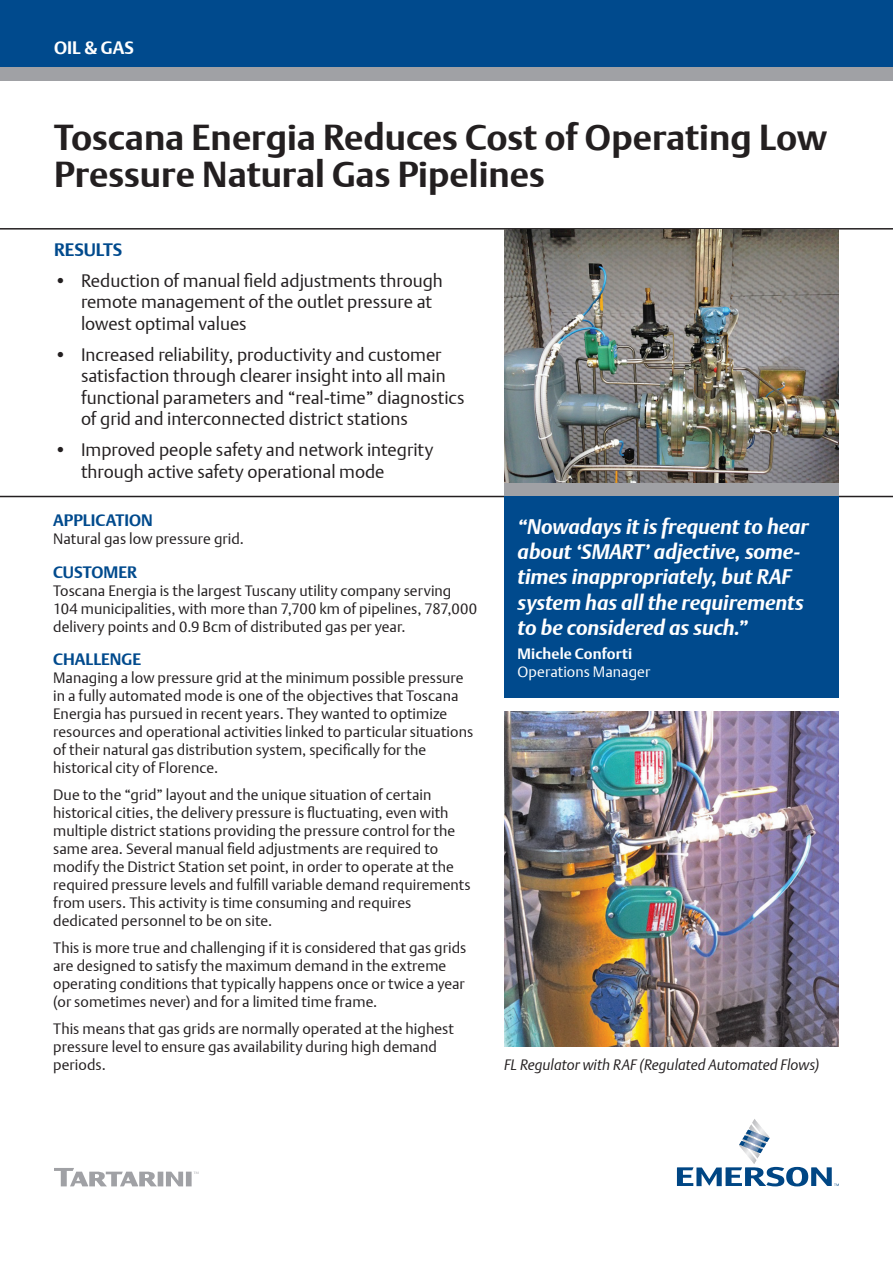
<style>
.page{position:relative;width:893px;height:1263px;background:#fff}
.page>*{position:absolute;margin:0;border:0;box-sizing:border-box;transform-origin:0 0}
.t1{font:700 36px/37.5px "DTL Argo T";color:#231f20}
.t2{font:italic 700 21px/25.2px "DTL Argo T";letter-spacing:-.005em;color:#fff}
.t3{font:18px/21.6px "DTL Argo T Light";color:#231f20}
.t4{font:700 18px "DTL Argo T";letter-spacing:.005em;color:#fff}
.t5{font:700 18px "DTL Argo T";color:#004a8d}
.t6{font:700 16.5px "DTL Argo T";letter-spacing:.005em;color:#004a8d}
.t7{font:15px/18px "DTL Argo T Light";letter-spacing:.005em;color:#231f20}
.t8{font:italic 15px "DTL Argo T Light";letter-spacing:.005em;color:#231f20}
.t9{font:15px "DTL Argo T Light";letter-spacing:.005em;color:#fff}
.t10{font:700 15px "DTL Argo T";letter-spacing:.005em;color:#fff}
</style>
<div class="page">
<div style="left:0;top:0;width:893px;height:68px;background:#004a8d"></div>
<div style="left:0;top:68px;width:893px;height:13px;background:#a0a1a5"></div>
<svg style="left:677px;top:1119px;width:162px;height:67px"></svg>
<hr style="left:0;top:228px;width:893px;height:2px;background:#231f20">
<hr style="left:0;top:496px;width:893px;height:1px;background:#231f20">
<img style="left:504px;top:230px;width:335px;height:253px">
<img style="left:504px;top:712px;width:335px;height:334px">
<div style="left:504px;top:483px;width:335px;height:13px;background:#a0a1a5"></div>
<div style="left:504px;top:497px;width:335px;height:201px;background:#004a8d"></div>
<svg style="left:54px;top:1168px;width:144px;height:18px"></svg>
<p class="t4" style="left:54px;top:37px;width:82px">OIL &amp; GAS</p>
<h1 class="t1" style="left:54px;top:118px;width:775px">Toscana Energia Reduces Cost of Operating Low<br>Pressure Natural Gas Pipelines</h1>
<p class="t5" style="left:54px;top:239px;width:70px">RESULTS</p>
<p class="t3" style="left:81px;top:269px;width:363px;text-indent:-27px">• Reduction of manual field adjustments through remote management of the outlet pressure at lowest optimal values</p>
<p class="t3" style="left:81px;top:343px;width:385px;text-indent:-27px">• Increased reliability, productivity and customer satisfaction through clearer insight into all main functional parameters and “real-time” diagnostics of grid and interconnected district stations</p>
<p class="t3" style="left:81px;top:439px;width:354px;text-indent:-27px">• Improved people safety and network integrity through active safety operational mode</p>
<p class="t6" style="left:53px;top:511px;width:101px">APPLICATION</p>
<p class="t7" style="left:53px;top:530px;width:192px">Natural gas low pressure grid.</p>
<p class="t6" style="left:53px;top:562px;width:85px">CUSTOMER</p>
<p class="t7" style="left:53px;top:581px;width:426px">Toscana Energia is the largest Tuscany utility company serving<br>104 municipalities, with more than 7,700 km of pipelines, 787,000 delivery points and 0.9 Bcm of distributed gas per year.</p>
<p class="t6" style="left:53px;top:649px;width:90px">CHALLENGE</p>
<p class="t7" style="left:53px;top:668px;width:422px">Managing a low pressure grid at the minimum possible pressure in a fully automated mode is one of the objectives that Toscana Energia has pursued in recent years. They wanted to optimize resources and operational activities linked to particular situations of their natural gas distribution system, specifically for the historical city of Florence.</p>
<p class="t7" style="left:53px;top:785px;width:419px">Due to the “grid” layout and the unique situation of certain historical cities, the delivery pressure is fluctuating, even with multiple district stations providing the pressure control for the same area. Several manual field adjustments are required to modify the District Station set point, in order to operate at the required pressure levels and fulfill variable demand requirements from users. This activity is time consuming and requires dedicated personnel to be on site.</p>
<p class="t7" style="left:53px;top:938px;width:415px">This is more true and challenging if it is considered that gas grids are designed to satisfy the maximum demand in the extreme operating conditions that typically happens once or twice a year (or sometimes never) and for a limited time frame.</p>
<p class="t7" style="left:53px;top:1019px;width:402px">This means that gas grids are normally operated at the highest pressure level to ensure gas availability during high demand periods.</p>
<h2 class="t2" style="left:518px;top:514px;width:293px">“Nowadays it is frequent to hear about ‘SMART’ adjective, some&shy;times inappropriately, but RAF system has all the requirements to be considered as such.”</h2>
<p class="t10" style="left:518px;top:645px;width:116px">Michele Conforti</p>
<p class="t9" style="left:518px;top:663px;width:134px">Operations Manager</p>
<p class="t8" style="left:504px;top:1055px;width:317px">FL Regulator with RAF (Regulated Automated Flows)</p>
</div>
